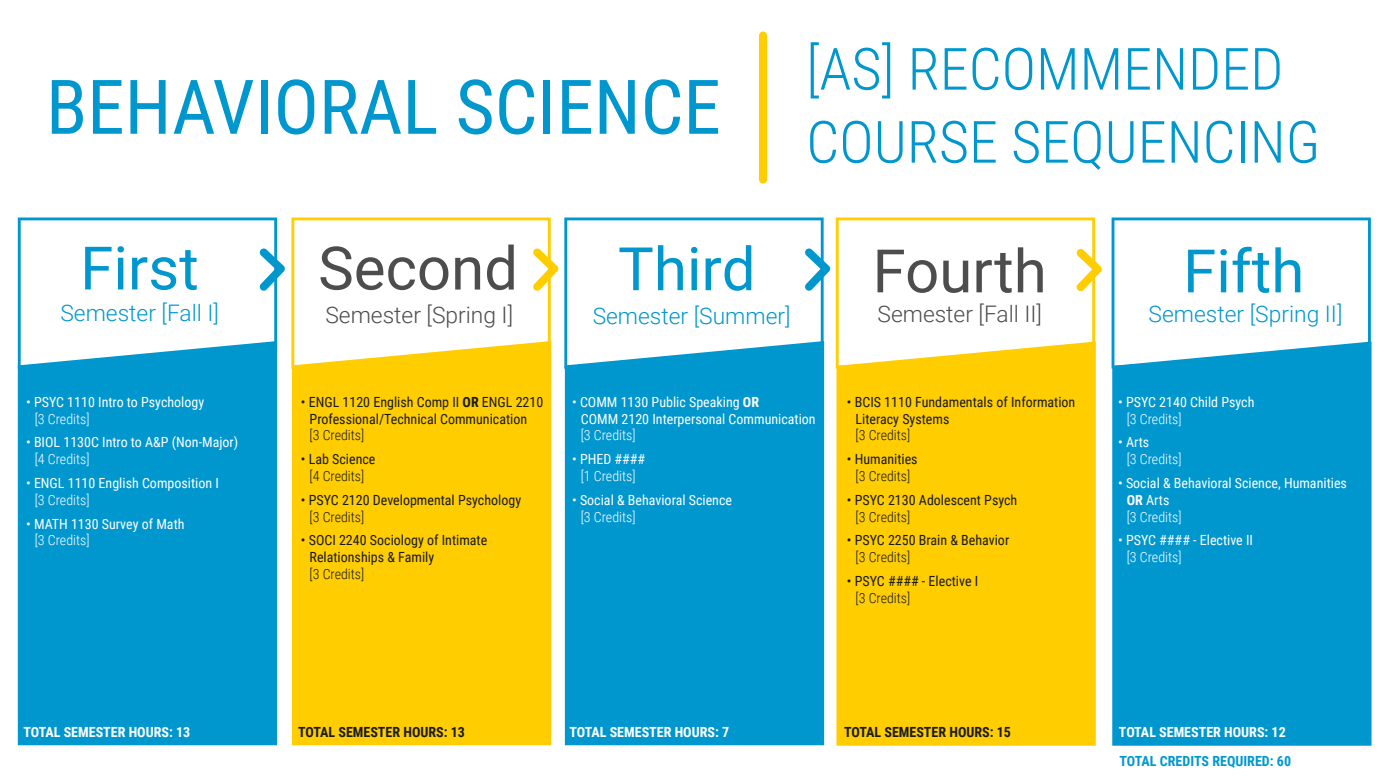
<style>
.page{position:relative;width:1386px;height:779px;background:#fff}
.page>*{position:absolute;margin:0;border:0;box-sizing:border-box;transform-origin:0 0}
.t1{font:75.42px "Roboto Condensed";color:#0097cf}
.t2{font:60.02px "Roboto";color:#0097cf}
.t3{font:60.02px "Roboto";color:#4d4d4d}
.t4{font:300 58.27px/73px "Roboto Condensed";color:#0097cf}
.t5{font:300 22.75px "Roboto";color:#0097cf}
.t6{font:300 22.75px "Roboto";color:#4d4d4d}
.t7{font:14px/16.8px "Roboto Condensed";color:#fff}
.t8{font:14px/16.8px "Roboto Condensed";color:#1a1a1a}
.t9{font:300 14px "Roboto Condensed";color:#fff}
.t10{font:300 14px "Roboto Condensed";color:#1a1a1a}
.t11{font:700 14px "Roboto Condensed";color:#fff}
.t12{font:700 14px "Roboto Condensed";color:#1a1a1a}
.t13{font:700 14px "Roboto Condensed";color:#0097cf}
.s1{font-weight:700}
.s2{font-weight:300}
</style>
<div class="page">
<svg style="left:1112px;top:217px;width:259px;height:124px"></svg>
<div style="left:18px;top:369px;width:259px;height:376px;background:#0097cf"></div>
<div style="left:292px;top:369px;width:259px;height:376px;background:#ffcd00"></div>
<div style="left:565px;top:369px;width:259px;height:376px;background:#0097cf"></div>
<svg style="left:18px;top:217px;width:267px;height:152px"></svg>
<svg style="left:291px;top:217px;width:267px;height:152px"></svg>
<svg style="left:564px;top:217px;width:266px;height:152px"></svg>
<div style="left:836px;top:369px;width:260px;height:376px;background:#ffcd00"></div>
<svg style="left:836px;top:217px;width:266px;height:152px"></svg>
<svg style="left:1112px;top:341px;width:260px;height:404px;background:#0d9cd1"></svg>
<div style="left:759px;top:35px;width:8px;height:145px;background:#ffcd00"></div>
<h1 class="t1" style="left:46px;top:54px;width:676px">BEHAVIORAL SCIENCE</h1>
<h3 class="t4" style="left:806px;top:30px;width:515px">[AS] RECOMMENDED<br>COURSE SEQUENCING</h3>
<h2 class="t2" style="left:80px;top:226px;width:120px">First</h2>
<h3 class="t5" style="left:60px;top:297px;width:160px">Semester [Fall I]</h3>
<h2 class="t3" style="left:318px;top:226px;width:201px">Second</h2>
<h3 class="t6" style="left:325px;top:299px;width:189px">Semester [Spring I]</h3>
<h2 class="t2" style="left:618px;top:227px;width:139px">Third</h2>
<h3 class="t5" style="left:593px;top:300px;width:199px">Semester [Summer]</h3>
<h2 class="t3" style="left:873px;top:229px;width:176px">Fourth</h2>
<h3 class="t6" style="left:878px;top:298px;width:166px">Semester [Fall II]</h3>
<h2 class="t2" style="left:1183px;top:229px;width:123px">Fifth</h2>
<h3 class="t5" style="left:1149px;top:298px;width:195px">Semester [Spring II]</h3>
<p class="t7" style="left:26px;top:393px;width:180px">• PSYC 1110 Intro to Psychology</p>
<p class="t9" style="left:35px;top:409px;width:56px">[3 Credits]</p>
<p class="t7" style="left:26px;top:433px;width:214px">• BIOL 1130C Intro to A&amp;P (Non-Major)</p>
<p class="t9" style="left:35px;top:449px;width:56px">[4 Credits]</p>
<p class="t7" style="left:26px;top:474px;width:194px">• ENGL 1110 English Composition I</p>
<p class="t9" style="left:35px;top:490px;width:56px">[3 Credits]</p>
<p class="t7" style="left:26px;top:515px;width:160px">• MATH 1130 Survey of Math</p>
<p class="t9" style="left:35px;top:530px;width:56px">[3 Credits]</p>
<p class="t11" style="left:23px;top:722px;width:168px">TOTAL SEMESTER HOURS: 13</p>
<p class="t8" style="left:301px;top:393px;width:244px;text-align:center">• ENGL 1120 English Comp II <span class="s1">OR</span> ENGL 2210<br>Professional/Technical Communication</p>
<p class="t10" style="left:310px;top:425px;width:56px">[3 Credits]</p>
<p class="t8" style="left:301px;top:450px;width:76px">• Lab Science</p>
<p class="t10" style="left:310px;top:466px;width:56px">[4 Credits]</p>
<p class="t8" style="left:301px;top:491px;width:222px">• PSYC 2120 Developmental Psychology</p>
<p class="t10" style="left:310px;top:507px;width:56px">[3 Credits]</p>
<p class="t8" style="left:310px;top:531px;width:179px;text-indent:-9px">• SOCI 2240 Sociology of Intimate<br>Relationships &amp; Family</p>
<p class="t10" style="left:310px;top:564px;width:56px">[3 Credits]</p>
<p class="t7" style="left:581px;top:393px;width:236px;text-indent:-9px">• COMM 1130 Public Speaking <span class="s1">OR<br></span>COMM 2120 Interpersonal Communication</p>
<p class="t9" style="left:581px;top:425px;width:56px">[3 Credits]</p>
<p class="t7" style="left:572px;top:450px;width:75px">• PHED ####</p>
<p class="t9" style="left:581px;top:466px;width:56px">[1 Credits]</p>
<p class="t7" style="left:572px;top:491px;width:161px">• Social &amp; Behavioral Science</p>
<p class="t9" style="left:581px;top:507px;width:56px">[3 Credits]</p>
<p class="t8" style="left:856px;top:393px;width:221px;text-indent:-9px">• BCIS 1110 Fundamentals of Information<br>Literacy Systems</p>
<p class="t10" style="left:856px;top:425px;width:56px">[3 Credits]</p>
<p class="t8" style="left:847px;top:450px;width:72px">• Humanities</p>
<p class="t10" style="left:856px;top:466px;width:56px">[3 Credits]</p>
<p class="t8" style="left:847px;top:491px;width:172px">• PSYC 2130 Adolescent Psych</p>
<p class="t10" style="left:856px;top:507px;width:56px">[3 Credits]</p>
<p class="t8" style="left:847px;top:531px;width:164px">• PSYC 2250 Brain &amp; Behavior</p>
<p class="t10" style="left:856px;top:547px;width:56px">[3 Credits]</p>
<p class="t8" style="left:847px;top:572px;width:133px">• PSYC #### - Elective I</p>
<p class="t10" style="left:856px;top:588px;width:56px">[3 Credits]</p>
<p class="t7" style="left:1118px;top:393px;width:138px">• PSYC 2140 Child Psych</p>
<p class="t9" style="left:1127px;top:409px;width:56px">[3 Credits]</p>
<p class="t7" style="left:1118px;top:433px;width:33px">• Arts</p>
<p class="t9" style="left:1127px;top:449px;width:56px">[3 Credits]</p>
<p class="t7" style="left:1127px;top:474px;width:222px;text-indent:-9px">• Social &amp; Behavioral Science, Humanities<br><span class="s1">OR</span> Arts<br><span class="s2">[3 Credits]</span></p>
<p class="t7" style="left:1118px;top:531px;width:136px">• PSYC #### - Elective II</p>
<p class="t9" style="left:1127px;top:547px;width:56px">[3 Credits]</p>
<p class="t12" style="left:298px;top:722px;width:168px">TOTAL SEMESTER HOURS: 13</p>
<p class="t11" style="left:569px;top:722px;width:161px">TOTAL SEMESTER HOURS: 7</p>
<p class="t12" style="left:844px;top:722px;width:168px">TOTAL SEMESTER HOURS: 15</p>
<p class="t11" style="left:1119px;top:722px;width:168px">TOTAL SEMESTER HOURS: 12</p>
<p class="t13" style="left:1120px;top:751px;width:173px">TOTAL CREDITS REQUIRED: 60</p>
</div>
